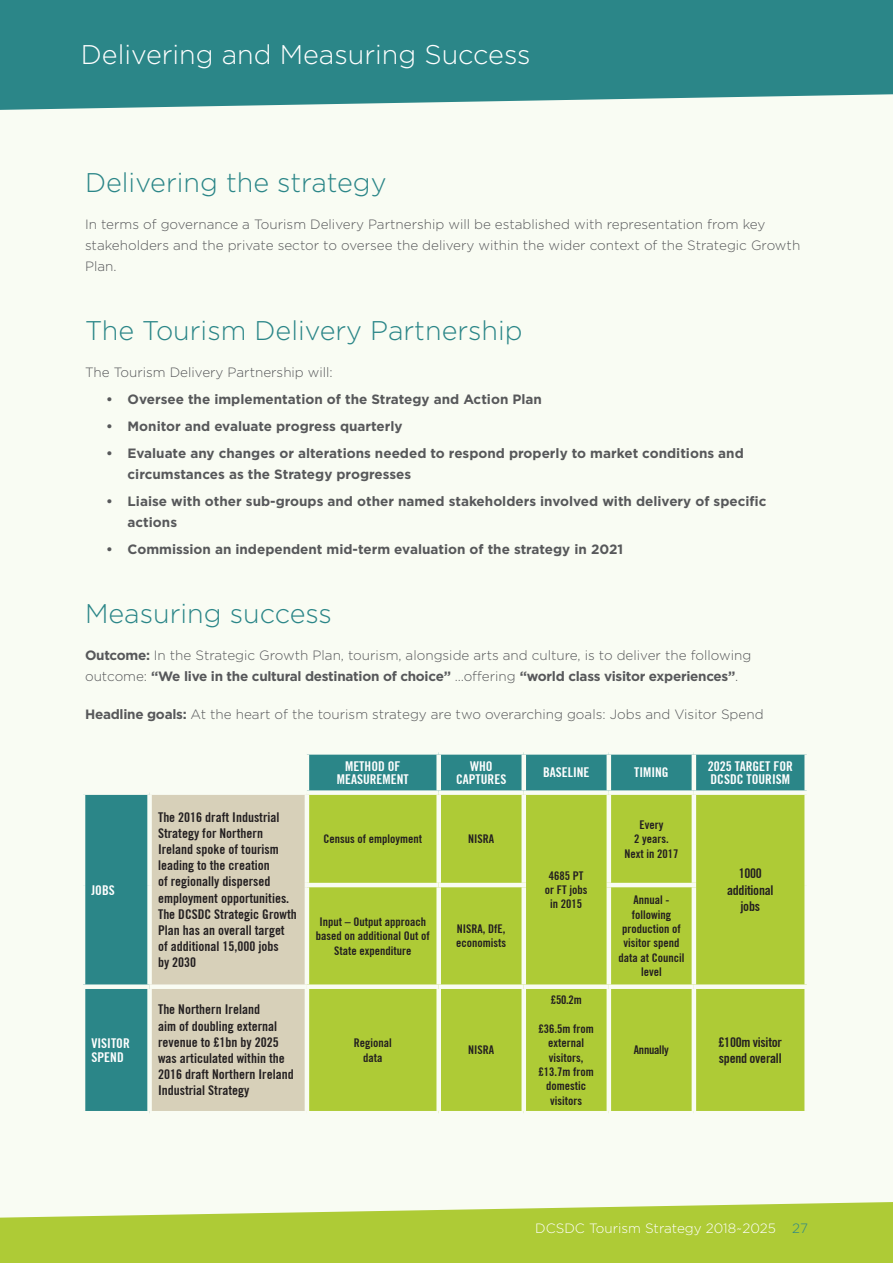
<style>
.page{position:relative;width:893px;height:1263px;background:#fff}
.page>*{position:absolute;margin:0;border:0;box-sizing:border-box;transform-origin:0 0}
.t1{font:300 27px "Gotham";color:#2b8688}
.t2{font:300 27px "Gotham";color:#fff}
.t3{font:300 13.5px/21px "Gotham";color:#57585a}
.t4{font:700 13.5px/21px "Gotham";color:#57585a}
.t5{font:700 condensed 13.5px/16.2px "Trade Gothic No.20";color:#231f20}
.t6{font:700 condensed 13.5px/13.5px "Trade Gothic No.20";color:#fff;text-align:center}
.t7{font:700 condensed 13.5px/16.2px "Trade Gothic No.20";letter-spacing:-.02em;color:#231f20;text-align:center}
.t8{font:300 13.5px "Gotham";color:#fff}
.t9{font:700 condensed 12px/14.4px "Trade Gothic No.20";color:#231f20;text-align:center}
.t10{font:700 condensed 12px "Trade Gothic No.20";letter-spacing:-.02em;color:#231f20}
.s1{font-weight:700}
.s2{color:#2b8688}
</style>
<div class="page">
<div style="left:0;top:88px;width:893px;height:1147px;background:#f9fcf3"></div>
<svg style="left:0;top:0;width:893px;height:110px;background:#398e8f"></svg>
<svg style="left:85px;top:755px;width:719px;height:356px;fill:#2b8688"></svg>
<div style="left:152px;top:795px;width:153px;height:316px;background:#d7d0b9"></div>
<div style="left:309px;top:795px;width:495px;height:316px;background:#aecb36"></div>
<div style="left:147px;top:755px;width:5px;height:35px;background:#f9fcf3"></div>
<hr style="left:305px;top:755px;width:4px;height:35px;background:#f9fcf3">
<div style="left:436px;top:755px;width:5px;height:35px;background:#f9fcf3"></div>
<div style="left:521px;top:755px;width:5px;height:35px;background:#f9fcf3"></div>
<hr style="left:607px;top:755px;width:4px;height:35px;background:#f9fcf3">
<hr style="left:692px;top:755px;width:4px;height:35px;background:#f9fcf3">
<div style="left:81px;top:790px;width:69px;height:5px;background:#f9fcf3"></div>
<div style="left:150px;top:790px;width:157px;height:5px;background:#f9fcf3"></div>
<div style="left:147px;top:795px;width:5px;height:90px;background:#f9fcf3"></div>
<div style="left:307px;top:790px;width:132px;height:5px;background:#f9fcf3"></div>
<hr style="left:305px;top:795px;width:4px;height:88px;background:#f9fcf3">
<div style="left:439px;top:790px;width:85px;height:5px;background:#f9fcf3"></div>
<div style="left:436px;top:795px;width:5px;height:88px;background:#f9fcf3"></div>
<div style="left:524px;top:790px;width:85px;height:5px;background:#f9fcf3"></div>
<div style="left:521px;top:795px;width:5px;height:88px;background:#f9fcf3"></div>
<div style="left:609px;top:790px;width:85px;height:5px;background:#f9fcf3"></div>
<hr style="left:607px;top:795px;width:4px;height:88px;background:#f9fcf3">
<div style="left:694px;top:790px;width:115px;height:5px;background:#f9fcf3"></div>
<hr style="left:692px;top:795px;width:4px;height:88px;background:#f9fcf3">
<div style="left:147px;top:885px;width:5px;height:99px;background:#f9fcf3"></div>
<hr style="left:305px;top:883px;width:134px;height:4px;background:#f9fcf3">
<hr style="left:305px;top:887px;width:4px;height:97px;background:#f9fcf3">
<hr style="left:439px;top:883px;width:87px;height:4px;background:#f9fcf3">
<div style="left:436px;top:887px;width:5px;height:97px;background:#f9fcf3"></div>
<div style="left:521px;top:887px;width:5px;height:97px;background:#f9fcf3"></div>
<hr style="left:607px;top:883px;width:89px;height:4px;background:#f9fcf3">
<hr style="left:607px;top:887px;width:4px;height:97px;background:#f9fcf3">
<hr style="left:692px;top:887px;width:4px;height:97px;background:#f9fcf3">
<div style="left:81px;top:984px;width:69px;height:5px;background:#f9fcf3"></div>
<div style="left:150px;top:984px;width:157px;height:5px;background:#f9fcf3"></div>
<div style="left:147px;top:989px;width:5px;height:122px;background:#f9fcf3"></div>
<div style="left:307px;top:984px;width:132px;height:5px;background:#f9fcf3"></div>
<hr style="left:305px;top:989px;width:4px;height:122px;background:#f9fcf3">
<div style="left:439px;top:984px;width:85px;height:5px;background:#f9fcf3"></div>
<div style="left:436px;top:989px;width:5px;height:122px;background:#f9fcf3"></div>
<div style="left:524px;top:984px;width:85px;height:5px;background:#f9fcf3"></div>
<div style="left:521px;top:989px;width:5px;height:122px;background:#f9fcf3"></div>
<div style="left:609px;top:984px;width:85px;height:5px;background:#f9fcf3"></div>
<hr style="left:607px;top:989px;width:4px;height:122px;background:#f9fcf3">
<div style="left:694px;top:984px;width:115px;height:5px;background:#f9fcf3"></div>
<hr style="left:692px;top:989px;width:4px;height:122px;background:#f9fcf3">
<svg style="left:0;top:1202px;width:893px;height:61px;background:#b7d14e"></svg>
<h1 class="t2" style="left:81px;top:37px;width:451px">Delivering and Measuring Success</h1>
<h1 class="t1" style="left:85px;top:165px;width:303px">Delivering the strategy</h1>
<p class="t3" style="left:85px;top:213px;width:717px">In terms of governance a Tourism Delivery Partnership will be established with representation from key stakeholders and the private sector to oversee the delivery within the wider context of the Strategic Growth<br>Plan.</p>
<h1 class="t1" style="left:85px;top:313px;width:439px">The Tourism Delivery Partnership</h1>
<p class="t3" style="left:85px;top:361px;width:249px">The Tourism Delivery Partnership will:</p>
<p class="t4" style="left:106px;top:389px;width:437px">• Oversee the implementation of the Strategy and Action Plan</p>
<p class="t4" style="left:106px;top:416px;width:298px">• Monitor and evaluate progress quarterly</p>
<p class="t4" style="left:128px;top:443px;width:618px;text-indent:-21px">• Evaluate any changes or alterations needed to respond properly to market conditions and circumstances as the Strategy progresses</p>
<p class="t4" style="left:128px;top:491px;width:640px;text-indent:-21px">• Liaise with other sub-groups and other named stakeholders involved with delivery of specific actions</p>
<p class="t4" style="left:106px;top:539px;width:518px">• Commission an independent mid-term evaluation of the strategy in 2021</p>
<h1 class="t1" style="left:85px;top:596px;width:248px">Measuring success</h1>
<p class="t3" style="left:85px;top:645px;width:668px"><span class="s1">Outcome:</span> In the Strategic Growth Plan, tourism, alongside arts and culture, is to deliver the following outcome: <span class="s1">“We live in the cultural destination of choice”</span> …offering <span class="s1">“world class visitor experiences”</span>.</p>
<p class="t3" style="left:85px;top:703px;width:680px"><span class="s1">Headline goals:</span> At the heart of the tourism strategy are two overarching goals: Jobs and Visitor Spend</p>
<p class="t6" style="left:92px;top:883px;width:25px">JOBS</p>
<p class="t6" style="left:92px;top:1036px;width:40px;text-align:left">VISITOR<br>SPEND</p>
<p class="t5" style="left:158px;top:809px;width:140px">The 2016 draft Industrial<br>Strategy for Northern<br>Ireland spoke of tourism leading to the creation<br>of regionally dispersed employment opportunities.<br>The DCSDC Strategic Growth<br>Plan has an overall target of additional 15,000 jobs<br>by 2030</p>
<p class="t5" style="left:158px;top:1001px;width:137px">The Northern Ireland<br>aim of doubling external revenue to £1bn by 2025 was articulated within the<br>2016 draft Northern Ireland<br>Industrial Strategy</p>
<p class="t6" style="left:337px;top:759px;width:73px">METHOD OF<br>MEASUREMENT</p>
<p class="t6" style="left:456px;top:759px;width:52px">WHO<br>CAPTURES</p>
<p class="t6" style="left:543px;top:766px;width:48px">BASELINE</p>
<p class="t6" style="left:634px;top:766px;width:36px">TIMING</p>
<p class="t6" style="left:708px;top:759px;width:87px;text-align:left">2025 TARGET FOR<br>DCSDC TOURISM</p>
<p class="t9" style="left:323px;top:832px;width:100px">Census of employment</p>
<p class="t9" style="left:468px;top:832px;width:27px">NISRA</p>
<p class="t9" style="left:316px;top:914px;width:115px">Input – Output approach based on additional Out of<br>State expenditure</p>
<p class="t9" style="left:456px;top:921px;width:51px;text-align:left">NISRA, DfE, economists</p>
<p class="t9" style="left:354px;top:1035px;width:39px">Regional data</p>
<p class="t9" style="left:468px;top:1043px;width:27px">NISRA</p>
<p class="t9" style="left:545px;top:868px;width:44px">4685 PT or FT jobs in 2015</p>
<p class="t9" style="left:551px;top:992px;width:32px">£50.2m</p>
<p class="t9" style="left:539px;top:1021px;width:57px">£36.5m from external visitors, £13.7m from domestic visitors</p>
<p class="t9" style="left:624px;top:817px;width:55px">Every<br>2 years.<br>Next in 2017</p>
<p class="t9" style="left:618px;top:893px;width:67px">Annual - following production of visitor spend data at Council level</p>
<p class="t7" style="left:727px;top:865px;width:48px">1000 additional jobs</p>
<p class="t10" style="left:634px;top:1043px;width:36px">Annually</p>
<p class="t7" style="left:719px;top:1034px;width:65px;text-align:left">£100m visitor spend overall</p>
<p class="t8" style="left:535px;top:1220px;width:274px">DCSDC Tourism Strategy 2018~2025 <span class="s2">27</span></p>
</div>
